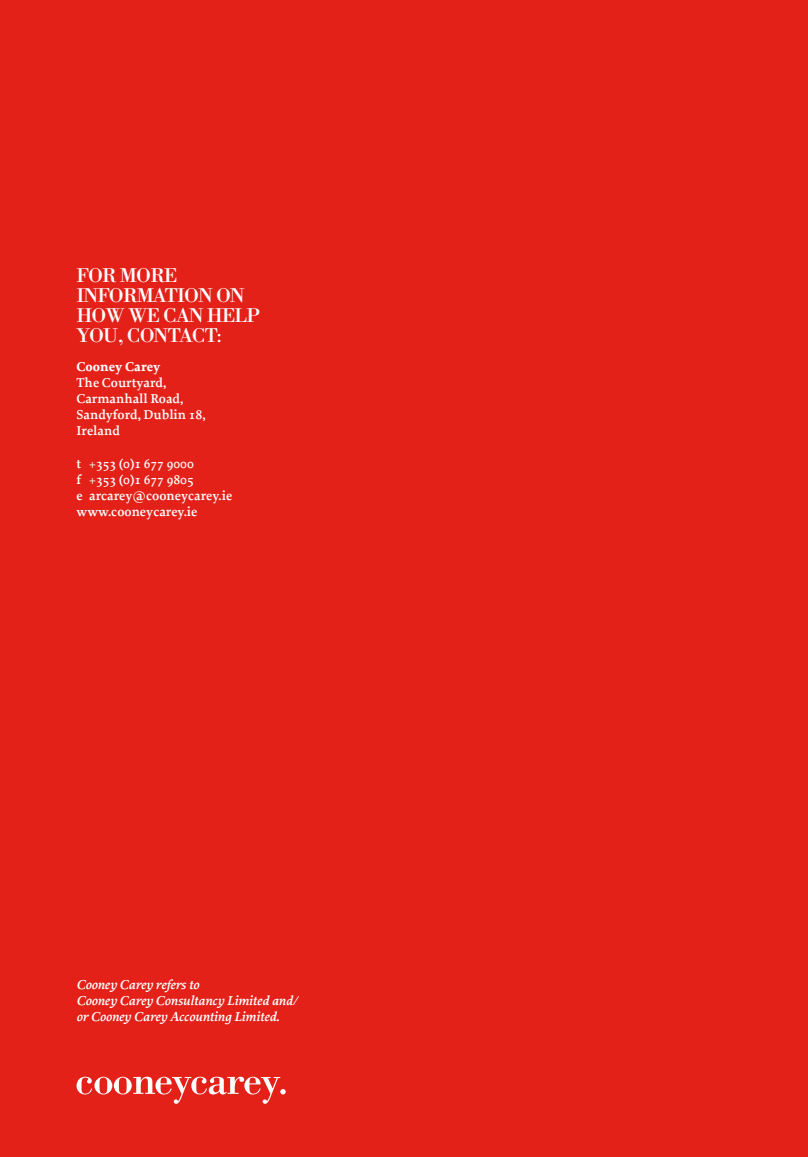
<style>
.page{position:relative;width:808px;height:1157px;background:#e32119}
.page>*{position:absolute;margin:0;border:0;box-sizing:border-box;transform-origin:0 0}
.t1{font:20.7px/20.1px "Bodoni";letter-spacing:-.05em;color:#fff}
.t2{font:600 13.5px/16.2px "Proforma";color:#fff}
.t3{font:italic 600 13.5px/16.2px "Proforma";color:#fff}
.t4{font:700 13.5px "Proforma";color:#fff}
</style>
<div class="page">
<svg style="left:76px;top:1076px;width:210px;height:27px"></svg>
<h1 class="t1" style="left:77px;top:264px;width:185px">FOR MORE<br>INFORMATION ON<br>HOW WE CAN HELP<br>YOU, CONTACT:</h1>
<p class="t4" style="left:77px;top:358px;width:85px">Cooney Carey</p>
<p class="t2" style="left:77px;top:374px;width:131px">The Courtyard,<br>Carmanhall Road,<br>Sandyford, Dublin 18,<br>Ireland</p>
<p class="t2" style="left:77px;top:455px;width:157px">t +353 (0)1 677 9000<br>f +353 (0)1 677 9805<br>e arcarey@cooneycarey.ie www.cooneycarey.ie</p>
<p class="t3" style="left:77px;top:976px;width:222px">Cooney Carey refers to<br>Cooney Carey Consultancy Limited and/ or Cooney Carey Accounting Limited.</p>
</div>
